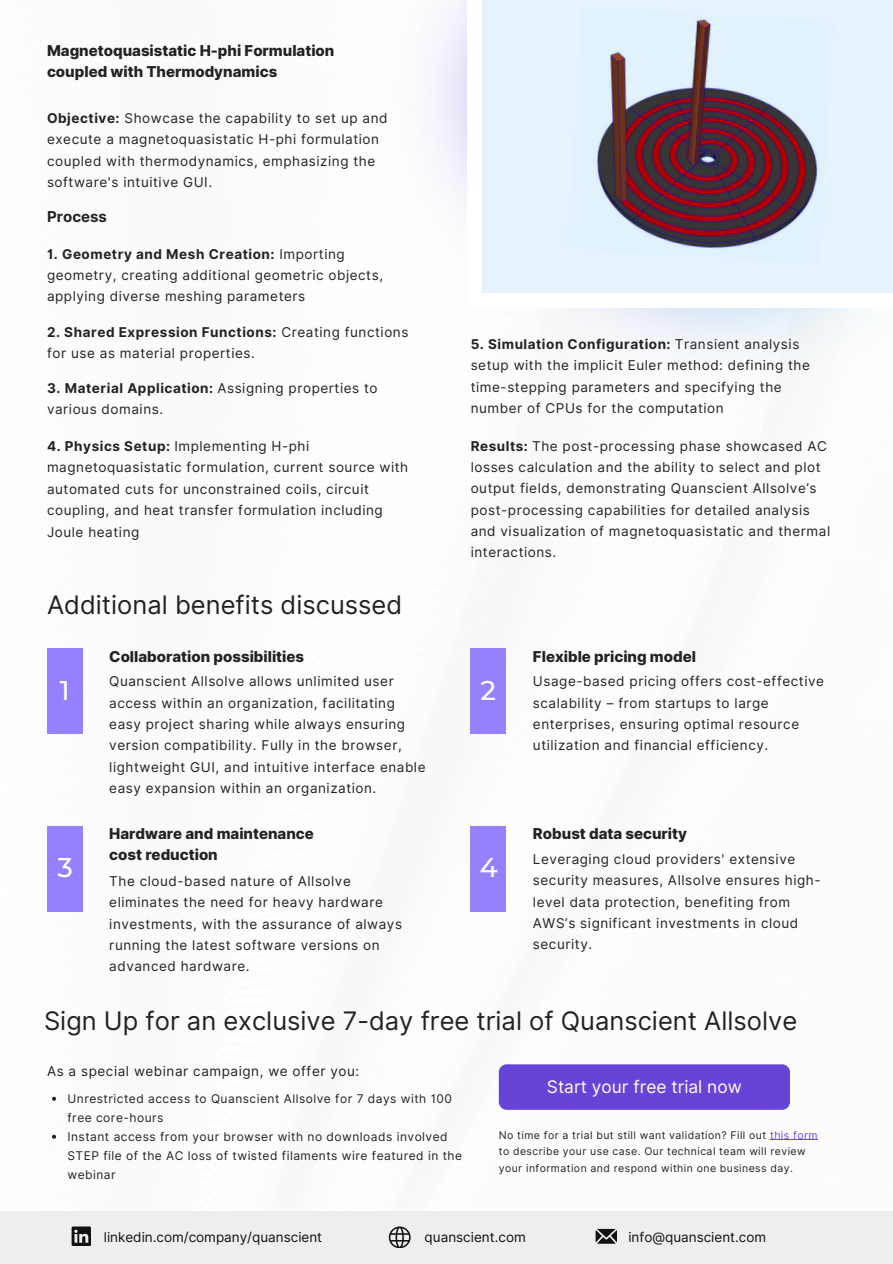
<style>
.page{position:relative;width:893px;height:1264px;background:#fff}
.page>*{position:absolute;margin:0;border:0;box-sizing:border-box;transform-origin:0 0}
.t1{font:500 27px "Montserrat";color:#fff}
.t2{font:25.5px "Inter";color:#222}
.t3{font:17.25px "Inter";color:#fff}
.t4{font:800 15px/20.2px "Inter";color:#222}
.t5{font:700 15px "Inter";color:#222}
.t6{font:13.5px/21.3px "Inter";letter-spacing:.04em;color:#222}
.t7{font:13.5px "Inter";color:#111}
.t8{font:12px/19px "Inter";letter-spacing:.04em;color:#222}
.t9{font:10.5px/16.6px "Inter";letter-spacing:.04em;color:#222}
.s1{font-weight:700}
.s2{color:#6644d8}
</style>
<div class="page">
<div style="left:0;top:1211px;width:892px;height:52px;background:#eee"></div>
<svg style="left:72px;top:1226px;width:19px;height:19px"></svg>
<svg style="left:389px;top:1226px;width:21px;height:21px"></svg>
<svg style="left:595px;top:1228px;width:22px;height:15px"></svg>
<div style="left:498px;top:1064px;width:291px;height:45px;background:#6644d8;border-radius:8px"></div>
<svg style="left:52px;top:1096px;width:4px;height:4px"></svg>
<svg style="left:52px;top:1134px;width:4px;height:4px"></svg>
<hr style="left:770px;top:1139px;width:48px;height:1px;background:#6644d8">
<div style="left:47px;top:648px;width:35px;height:85px;background:#9580fe"></div>
<div style="left:470px;top:648px;width:36px;height:86px;background:#9580fe"></div>
<div style="left:470px;top:826px;width:36px;height:85px;background:#9580fe"></div>
<div style="left:47px;top:826px;width:35px;height:85px;background:#9580fe"></div>
<div style="left:482px;top:0;width:410px;height:293px;background:#e6f3fe"></div>
<img style="left:596px;top:19px;width:222px;height:230px">
<p class="t4" style="left:47px;top:41px;width:289px">Magnetoquasistatic H-phi Formulation coupled with Thermodynamics</p>
<h5 class="t6" style="left:47px;top:107px;width:342px"><span class="s1">Objective:</span> Showcase the capability to set up and execute a magnetoquasistatic H-phi formulation coupled with thermodynamics, emphasizing the software's intuitive GUI.</h5>
<h3 class="t5" style="left:47px;top:208px;width:61px">Process</h3>
<h3 class="t6" style="left:47px;top:243px;width:337px"><span class="s1">1. Geometry and Mesh Creation:</span> Importing geometry, creating additional geometric objects, applying diverse meshing parameters</h3>
<p class="t6" style="left:47px;top:321px;width:363px"><span class="s1">2. Shared Expression Functions:</span> Creating functions for use as material properties.</p>
<h5 class="t6" style="left:47px;top:377px;width:332px"><span class="s1">3. Material Application:</span> Assigning properties to various domains.</h5>
<h5 class="t6" style="left:47px;top:435px;width:362px"><span class="s1">4. Physics Setup:</span> Implementing H-phi magnetoquasistatic formulation, current source with automated cuts for unconstrained coils, circuit coupling, and heat transfer formulation including Joule heating</h5>
<h5 class="t2" style="left:47px;top:589px;width:356px">Additional benefits discussed</h5>
<h3 class="t4" style="left:109px;top:646px;width:196px">Collaboration possibilities</h3>
<h5 class="t6" style="left:470px;top:333px;width:341px"><span class="s1">5. Simulation Configuration:</span> Transient analysis setup with the implicit Euler method: defining the time-stepping parameters and specifying the number of CPUs for the computation</h5>
<h5 class="t6" style="left:470px;top:435px;width:361px"><span class="s1">Results:</span> The post-processing phase showcased AC losses calculation and the ability to select and plot output fields, demonstrating Quanscient Allsolve’s post-processing capabilities for detailed analysis and visualization of magnetoquasistatic and thermal interactions.</h5>
<h5 class="t4" style="left:533px;top:646px;width:164px">Flexible pricing model</h5>
<h5 class="t1" style="left:60px;top:673px;width:11px">1</h5>
<p class="t6" style="left:109px;top:670px;width:318px">Quanscient Allsolve allows unlimited user access within an organization, facilitating easy project sharing while always ensuring version compatibility. Fully in the browser, lightweight GUI, and intuitive interface enable easy expansion within an organization.</p>
<h3 class="t6" style="left:533px;top:670px;width:292px">Usage-based pricing offers cost-effective scalability – from startups to large enterprises, ensuring optimal resource utilization and financial efficiency.</h3>
<h1 class="t1" style="left:480px;top:673px;width:17px">2</h1>
<h2 class="t1" style="left:57px;top:851px;width:17px">3</h2>
<p class="t4" style="left:109px;top:823px;width:206px">Hardware and maintenance cost reduction</p>
<p class="t6" style="left:109px;top:870px;width:243px">The cloud-based nature of Allsolve</p>
<p class="t6" style="left:109px;top:891px;width:294px">eliminates the need for heavy hardware investments, with the assurance of always running the latest software versions on advanced hardware.</p>
<p class="t1" style="left:479px;top:851px;width:20px">4</p>
<p class="t4" style="left:533px;top:823px;width:156px">Robust data security</p>
<h4 class="t6" style="left:533px;top:848px;width:289px">Leveraging cloud providers' extensive security measures, Allsolve ensures high&shy;level data protection, benefiting from AWS’s significant investments in cloud security.</h4>
<h5 class="t2" style="left:44px;top:1005px;width:754px">Sign Up for an exclusive 7-day free trial of Quanscient Allsolve</h5>
<h3 class="t6" style="left:47px;top:1060px;width:314px">As a special webinar campaign, we offer you:</h3>
<h5 class="t8" style="left:67px;top:1088px;width:386px">Unrestricted access to Quanscient Allsolve for 7 days with 100 free core-hours</h5>
<p class="t8" style="left:67px;top:1126px;width:396px">Instant access from your browser with no downloads involved<br>STEP file of the AC loss of twisted filaments wire featured in the webinar</p>
<h3 class="t3" style="left:547px;top:1076px;width:196px">Start your free trial now</h3>
<p class="t9" style="left:498px;top:1126px;width:320px">No time for a trial but still want validation? Fill out <span class="s2">this form </span>to describe your use case. Our technical team will review your information and respond within one business day.</p>
<h5 class="t7" style="left:104px;top:1228px;width:220px">linkedin.com/company/quanscient</h5>
<h1 class="t7" style="left:424px;top:1228px;width:103px">quanscient.com</h1>
<p class="t7" style="left:628px;top:1228px;width:139px">info@quanscient.com</p>
</div>
